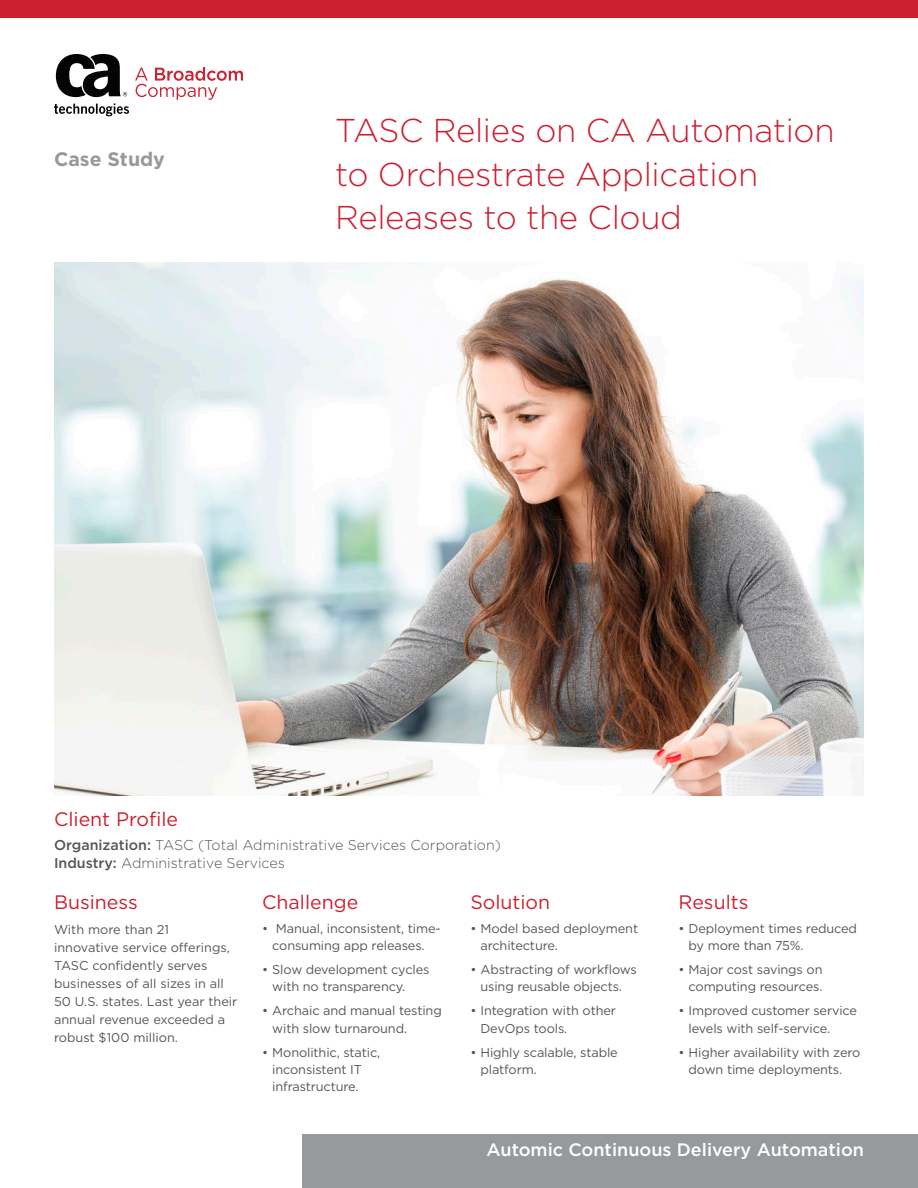
<style>
.page{position:relative;width:918px;height:1188px;background:#fff}
.page>*{position:absolute;margin:0;border:0;box-sizing:border-box;transform-origin:0 0}
.t1{font:300 33px/43.5px "Gotham";letter-spacing:-.01em;color:#cc2031}
.t2{font:19.5px "Gotham";color:#cc2031}
.t3{font:700 19.5px "Gotham";color:#97999b}
.t4{font:500 18px "Gotham";color:#fff}
.t5{font:300 14.25px/18px "Gotham";color:#53565a}
.t6{font:12.75px/17.2px "Gotham";letter-spacing:-.01em;color:#53565a}
.s1{font-weight:500}
</style>
<div class="page">
<div style="left:0;top:0;width:918px;height:18px;background:#cc2031"></div>
<div style="left:302px;top:1134px;width:616px;height:54px;background:#97999b"></div>
<svg style="left:135px;top:67px;width:108px;height:33px"></svg>
<svg style="left:54px;top:54px;width:75px;height:62px"></svg>
<img style="left:54px;top:263px;width:810px;height:532px">
<h2 class="t3" style="left:54px;top:146px;width:113px">Case Study</h2>
<h1 class="t1" style="left:335px;top:108px;width:501px">TASC Relies on CA Automation to Orchestrate Application<br>Releases to the Cloud</h1>
<h2 class="t2" style="left:54px;top:806px;width:126px">Client Profile</h2>
<p class="t5" style="left:54px;top:836px;width:448px"><span class="s1">Organization:</span> TASC (Total Administrative Services Corporation)<br><span class="s1">Industry:</span> Administrative Services</p>
<h2 class="t2" style="left:54px;top:889px;width:85px">Business</h2>
<p class="t6" style="left:54px;top:920px;width:185px;line-height:18px">With more than 21<br>innovative service offerings,<br>TASC confidently serves businesses of all sizes in all<br>50 U.S. states. Last year their annual revenue exceeded a robust $100 million.</p>
<h2 class="t2" style="left:262px;top:889px;width:98px">Challenge</h2>
<p class="t6" style="left:262px;top:919px;width:180px;text-align:center">• Manual, inconsistent, time&shy;consuming app releases.</p>
<p class="t6" style="left:272px;top:961px;width:159px;text-indent:-10px">• Slow development cycles with no transparency.</p>
<p class="t6" style="left:272px;top:1002px;width:171px;text-indent:-10px">• Archaic and manual testing with slow turnaround.</p>
<p class="t6" style="left:272px;top:1043px;width:109px;text-indent:-10px">• Monolithic, static, inconsistent IT infrastructure.</p>
<h2 class="t2" style="left:470px;top:889px;width:81px">Solution</h2>
<p class="t6" style="left:480px;top:919px;width:159px;text-indent:-10px">• Model based deployment architecture.</p>
<p class="t6" style="left:470px;top:961px;width:168px;text-align:center">• Abstracting of workflows using reusable objects.</p>
<p class="t6" style="left:480px;top:1002px;width:137px;text-indent:-10px">• Integration with other<br>DevOps tools.</p>
<p class="t6" style="left:480px;top:1043px;width:139px;text-indent:-10px">• Highly scalable, stable platform.</p>
<h2 class="t2" style="left:679px;top:889px;width:71px">Results</h2>
<p class="t6" style="left:689px;top:919px;width:170px;text-indent:-10px">• Deployment times reduced by more than 75%.</p>
<p class="t6" style="left:679px;top:961px;width:146px;text-align:right">• Major cost savings on computing resources.</p>
<p class="t6" style="left:689px;top:1002px;width:170px;text-indent:-10px">• Improved customer service levels with self-service.</p>
<p class="t6" style="left:689px;top:1043px;width:173px;text-indent:-10px">• Higher availability with zero down time deployments.</p>
<h3 class="t4" style="left:486px;top:1138px;width:379px">Automic Continuous Delivery Automation</h3>
</div>
